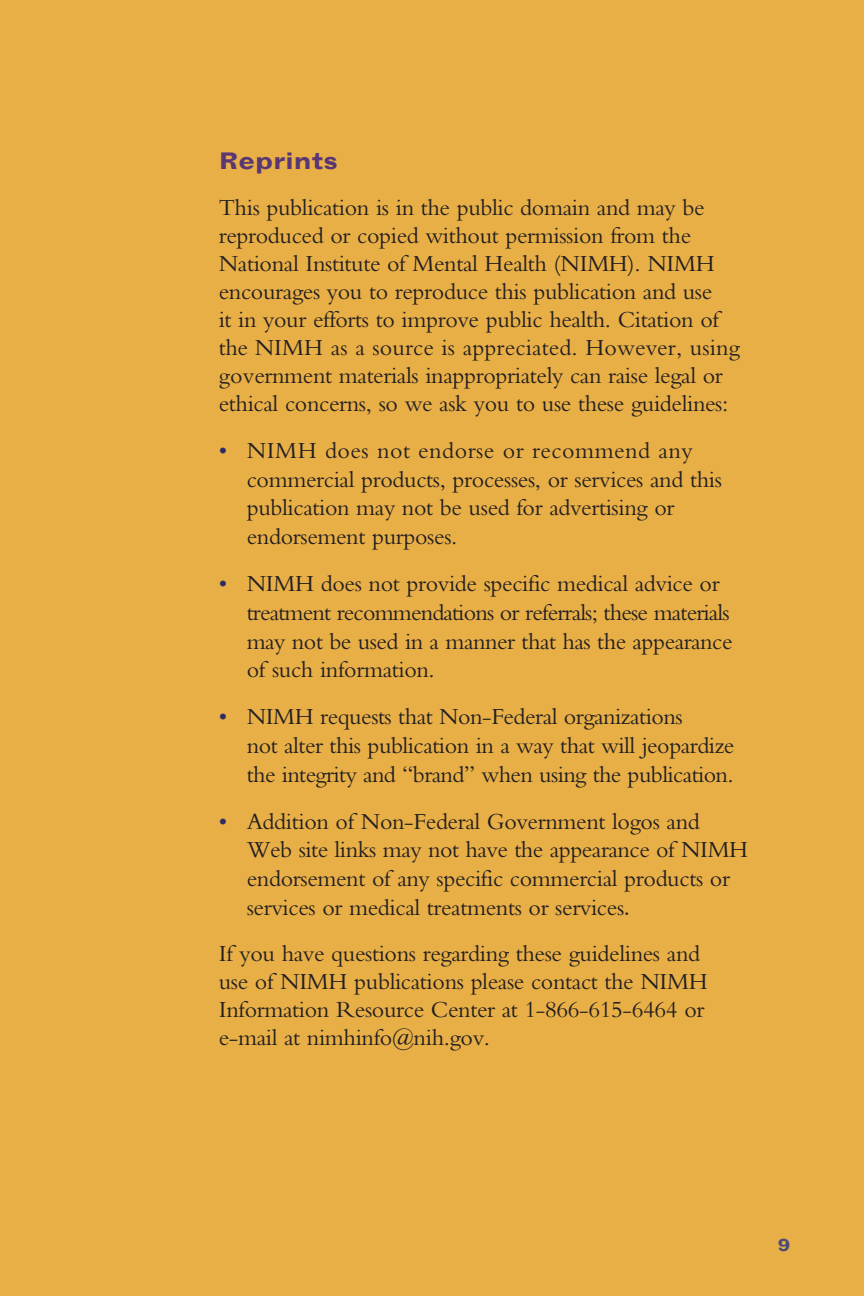
<style>
.page{position:relative;width:864px;height:1296px;background:#fff}
.page>*{position:absolute;margin:0;border:0;box-sizing:border-box;transform-origin:0 0}
.t1{font:24px/28.8px "Bembo";letter-spacing:-.015em;color:#231f20}
.t2{font:700 expanded 24px "Grotesque";color:#593674}
.t3{font:24px "Bembo";color:#2b2e64}
.t4{font:700 expanded 18px "Grotesque";color:#484a7b}
.s1{font-family:"Geometric Slab 703 BT";font-weight:300}
</style>
<div class="page">
<div style="left:1px;top:0;width:863px;height:1296px;background:#e8af47"></div>
<h3 class="t2" style="left:219px;top:152px;width:120px">Reprints</h3>
<p class="t1" style="left:219px;top:196px;width:523px;line-height:28px">This publication is in the public domain and may be reproduced or copied without permission from the National Institute of Mental Health (NIMH). NIMH encourages you to reproduce this publication and use<br>it in your efforts to improve public health. Citation of the NIMH as a source is appreciated. However, using government materials inappropriately can raise legal or ethical concerns, so we ask you to use these guidelines:</p>
<p class="t1" style="left:247px;top:438px;width:477px">NIMH does not endorse or recommend any commercial products, processes, or services and this publication may not be used for advertising or endorsement purposes.</p>
<p class="t1" style="left:247px;top:571px;width:487px">NIMH does not provide specific medical advice or treatment recommendations or referrals; these materials may not be used in a manner that has the appearance of such information.</p>
<p class="t1" style="left:247px;top:704px;width:489px">NIMH requests that Non-Federal organizations<br>not alter this publication in a way that will jeopardize the integrity and “brand” when using the publication.</p>
<p class="t1" style="left:247px;top:809px;width:503px">Addition of Non-Federal Government logos and Web site links may not have the appearance of NIMH endorsement of any specific commercial products or services or medical treatments or services<span class="s1">.</span></p>
<p class="t1" style="left:219px;top:942px;width:491px;line-height:28px">If you have questions regarding these guidelines and use of NIMH publications please contact the NIMH Information Resource Center at 1-866-615-6464 or e-mail at nimhinfo@nih.gov.</p>
<p class="t3" style="left:219px;top:442px;width:10px">•</p>
<p class="t3" style="left:219px;top:575px;width:10px">•</p>
<p class="t3" style="left:219px;top:708px;width:10px">•</p>
<p class="t3" style="left:219px;top:812px;width:10px">•</p>
<p class="t4" style="left:777px;top:1239px;width:15px">9</p>
</div>
